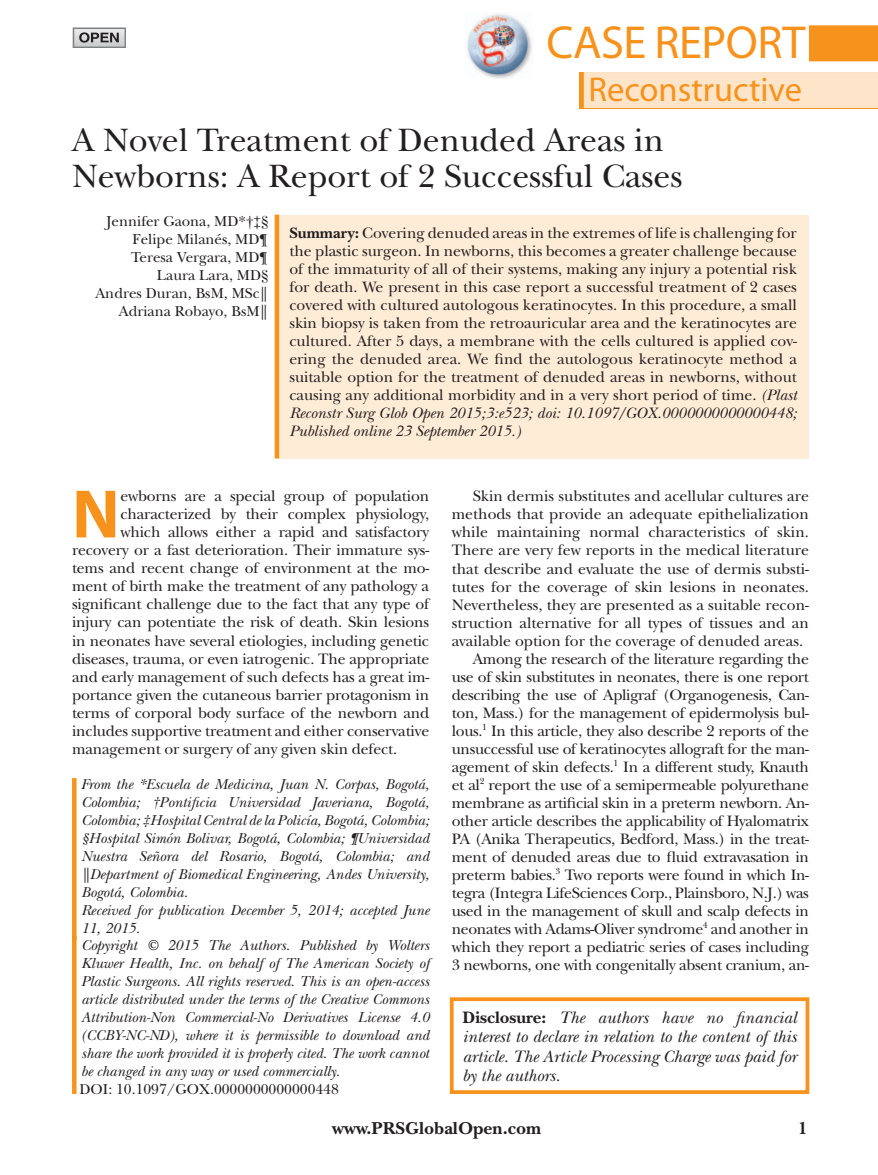
<style>
.page{position:relative;width:878px;height:1175px;background:#fff}
.page>*{position:absolute;margin:0;border:0;box-sizing:border-box;transform-origin:0 0}
.t1{font:700 69.15px "Myriad Pro";color:#f7931d}
.t2{font:46.5px "Myriad Pro";letter-spacing:-.01em;color:#f7931d}
.t3{font:34.5px "Myriad Pro";color:#f7931d}
.t4{font:33.75px/36px "New Baskerville";color:#231f20}
.t5{font:700 18px "New Baskerville";color:#231f20}
.t6{font:italic 17.25px/19.5px "New Baskerville";color:#231f20;text-align:justify}
.t7{font:15.75px/18px "New Baskerville";letter-spacing:-.01em;color:#231f20;text-align:justify}
.t8{font:italic 15px/18px "New Baskerville";color:#231f20}
.t9{font:15px/18px "New Baskerville";color:#231f20;text-align:right}
.s1{font-family:"Courier Std"}
.s2{font-weight:700}
.s3{font-style:italic}
.s4{font-weight:700;font-style:normal}
</style>
<div class="page">
<img style="left:467px;top:12px;width:65px;height:66px">
<div style="left:73px;top:28px;width:52px;height:20px;border:2px solid #808285"></div>
<svg style="left:79px;top:32px;width:40px;height:11px"></svg>
<div style="left:450px;top:997px;width:359px;height:97px;border:4px solid #f7931d"></div>
<hr style="left:72px;top:778px;width:4px;height:162px;background:#f7931d">
<hr style="left:72px;top:935px;width:4px;height:158px;background:#f7931d">
<div style="left:277px;top:215px;width:531px;height:243px;background:#feecd7"></div>
<div style="left:274px;top:215px;width:5px;height:243px;background:#f7931d"></div>
<div style="left:584px;top:72px;width:294px;height:36px;background:#fee5ca"></div>
<div style="left:808px;top:25px;width:70px;height:36px;background:#f7931d"></div>
<h2 class="t2" style="left:546px;top:14px;width:260px">Case Report</h2>
<h3 class="t3" style="left:588px;top:68px;width:215px">Reconstructive</h3>
<h3 class="t4" style="left:72px;top:122px;width:612px">A Novel Treatment of Denuded Areas in<br>Newborns: A Report of 2 Successful Cases</h3>
<p class="t9" style="left:95px;top:212px;width:175px">Jennifer Gaona, MD*†‡§<br>Felipe Milanés, MD¶<br>Teresa Vergara, MD¶<br>Laura Lara, MD§<br>Andres Duran, BsM, MSc<span class="s1">║<br></span>Adriana Robayo, BsM<span class="s1">║</span></p>
<p class="t7" style="left:289px;top:224px;width:509px"><span class="s2">Summary:</span> Covering denuded areas in the extremes of life is challenging for the plastic surgeon. In newborns, this becomes a greater challenge because of the immaturity of all of their systems, making any injury a potential risk for death. We present in this case report a successful treatment of 2 cases covered with cultured autologous keratinocytes. In this procedure, a small skin biopsy is taken from the retroauricular area and the keratinocytes are cultured. After 5 days, a membrane with the cells cultured is applied cov&shy;ering the denuded area. We find the autologous keratinocyte method a suitable option for the treatment of denuded areas in newborns, without causing any additional morbidity and in a very short period of time. <span class="s3">(Plast Reconstr Surg Glob Open 2015;3:e523; doi: 10.1097/GOX.0000000000000448; Published online 23 September 2015.)</span></p>
<h1 class="t1" style="left:72px;top:469px;width:49px">N</h1>
<p class="t7" style="left:120px;top:487px;width:310px">ewborns are a special group of population</p>
<p class="t7" style="left:120px;top:505px;width:310px">characterized by their complex physiology,</p>
<p class="t7" style="left:120px;top:523px;width:310px">which allows either a rapid and satisfactory</p>
<p class="t7" style="left:72px;top:541px;width:359px">recovery or a fast deterioration. Their immature sys-</p>
<p class="t7" style="left:72px;top:559px;width:359px">tems and recent change of environment at the mo-</p>
<p class="t7" style="left:72px;top:577px;width:358px">ment of birth make the treatment of any pathology a</p>
<p class="t7" style="left:72px;top:595px;width:358px">significant challenge due to the fact that any type of</p>
<p class="t7" style="left:72px;top:613px;width:359px">injury can potentiate the risk of death. Skin lesions</p>
<p class="t7" style="left:72px;top:631px;width:358px">in neonates have several etiologies, including genetic</p>
<p class="t7" style="left:72px;top:649px;width:358px">diseases, trauma, or even iatrogenic. The appropriate</p>
<p class="t7" style="left:72px;top:667px;width:359px">and early management of such defects has a great im-</p>
<p class="t7" style="left:72px;top:685px;width:359px">portance given the cutaneous barrier protagonism in</p>
<p class="t7" style="left:72px;top:703px;width:358px">terms of corporal body surface of the newborn and</p>
<p class="t7" style="left:72px;top:721px;width:358px">includes supportive treatment and either conservative</p>
<p class="t7" style="left:72px;top:739px;width:327px">management or surgery of any given skin defect.</p>
<p class="t8" style="left:81px;top:775px;width:350px">From the *Escuela de Medicina, Juan N. Corpas, Bogotá, Colombia; †Pontificia Universidad Javeriana, Bogotá, Colombia; ‡Hospital Central de la Policía, Bogotá, Colombia; §Hospital Simón Bolivar, Bogotá, Colombia; ¶Universidad Nuestra Señora del Rosario, Bogotá, Colombia; and <span class="s1">║</span>Department of Biomedical Engineering, Andes University, Bogotá, Colombia.<br>Received for publication December 5, 2014; accepted June 11, 2015.<br>Copyright © 2015 The Authors. Published by Wolters Kluwer Health, Inc. on behalf of The American Society of Plastic Surgeons. All rights reserved. This is an open-access article distributed under the terms of the Creative Commons Attribution-Non Commercial-No Derivatives License 4.0 (CCBY-NC-ND), where it is permissible to download and share the work provided it is properly cited. The work cannot be changed in any way or used commercially.</p>
<p class="t9" style="left:80px;top:1080px;width:261px">DOI: 10.1097/GOX.0000000000000448</p>
<p class="t7" style="left:473px;top:487px;width:337px">Skin dermis substitutes and acellular cultures are</p>
<p class="t7" style="left:452px;top:505px;width:358px">methods that provide an adequate epithelialization</p>
<p class="t7" style="left:452px;top:523px;width:358px">while maintaining normal characteristics of skin.</p>
<p class="t7" style="left:452px;top:541px;width:359px">There are very few reports in the medical literature</p>
<p class="t7" style="left:452px;top:559px;width:358px">that describe and evaluate the use of dermis substi-</p>
<p class="t7" style="left:452px;top:577px;width:359px">tutes for the coverage of skin lesions in neonates.</p>
<p class="t7" style="left:452px;top:595px;width:358px">Nevertheless, they are presented as a suitable recon-</p>
<p class="t7" style="left:452px;top:613px;width:359px">struction alternative for all types of tissues and an</p>
<p class="t7" style="left:452px;top:631px;width:353px">available option for the coverage of denuded areas.</p>
<p class="t7" style="left:473px;top:649px;width:337px">Among the research of the literature regarding the</p>
<p class="t7" style="left:452px;top:667px;width:359px">use of skin substitutes in neonates, there is one report</p>
<p class="t7" style="left:452px;top:685px;width:358px">describing the use of Apligraf (Organogenesis, Can-</p>
<p class="t7" style="left:452px;top:703px;width:359px">ton, Mass.) for the management of epidermolysis bul-</p>
<p class="t7" style="left:452px;top:721px;width:359px">lous.<sup>1</sup> In this article, they also describe 2 reports of the</p>
<p class="t7" style="left:452px;top:739px;width:358px">unsuccessful use of keratinocytes allograft for the man-</p>
<p class="t7" style="left:452px;top:757px;width:359px">agement of skin defects.<sup>1</sup> In a different study, Knauth</p>
<p class="t7" style="left:452px;top:775px;width:358px">et al<sup>2</sup> report the use of a semipermeable polyurethane</p>
<p class="t7" style="left:451px;top:793px;width:359px">membrane as artificial skin in a preterm newborn. An-</p>
<p class="t7" style="left:451px;top:811px;width:359px">other article describes the applicability of Hyalomatrix</p>
<p class="t7" style="left:451px;top:829px;width:359px">PA (Anika Therapeutics, Bedford, Mass.) in the treat-</p>
<p class="t7" style="left:451px;top:847px;width:358px">ment of denuded areas due to fluid extravasation in</p>
<p class="t7" style="left:451px;top:865px;width:359px">preterm babies.<sup>3</sup> Two reports were found in which In-</p>
<p class="t7" style="left:452px;top:883px;width:358px">tegra (Integra LifeSciences Corp., Plainsboro, N.J.) was</p>
<p class="t7" style="left:452px;top:901px;width:358px">used in the management of skull and scalp defects in</p>
<p class="t7" style="left:452px;top:919px;width:358px">neonates with Adams-Oliver syndrome<sup>4</sup> and another in</p>
<p class="t7" style="left:452px;top:937px;width:358px">which they report a pediatric series of cases including</p>
<p class="t7" style="left:452px;top:955px;width:359px">3 newborns, one with congenitally absent cranium, an-</p>
<p class="t6" style="left:462px;top:1007px;width:335px"><span class="s4">Disclosure:</span> The authors have no financial interest to declare in relation to the content of this article. The Article Processing Charge was paid for by the authors.</p>
<p class="t5" style="left:332px;top:1118px;width:210px">www.PRSGlobalOpen.com</p>
<p class="t5" style="left:798px;top:1118px;width:11px">1</p>
</div>
